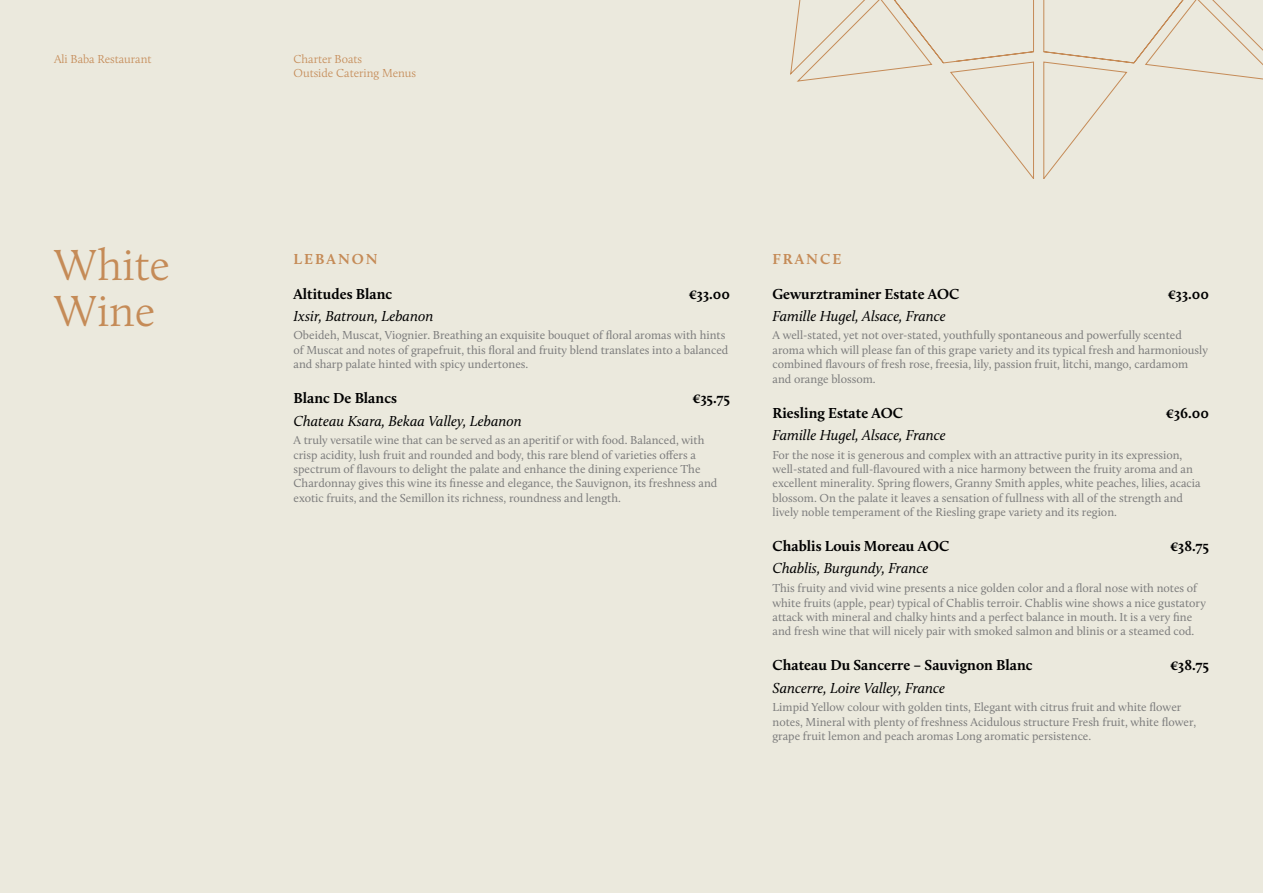
<style>
.page{position:relative;width:1263px;height:893px;background:#ebe9dd}
.page>*{position:absolute;margin:0;border:0;box-sizing:border-box;transform-origin:0 0}
.t1{font:300 45px/46.8px "Calluna";color:#c58b57}
.t2{font:700 15px "Calluna";color:#000}
.t3{font:italic 15px "Calluna";color:#000}
.t4{font:700 15px "Calluna";letter-spacing:.135em;color:#c58b57}
.t5{font:12px/14.4px "Calluna";color:#7c7c7c}
.t6{font:300 12px/14.4px "Calluna";color:#c58b57}
</style>
<div class="page">
<svg style="left:790px;top:0;width:473px;height:179px"></svg>
<p class="t6" style="left:54px;top:52px;width:99px">Ali Baba Restaurant</p>
<p class="t6" style="left:293px;top:52px;width:124px">Charter Boats<br>Outside Catering Menus</p>
<h1 class="t1" style="left:54px;top:241px;width:118px">White<br>Wine</h1>
<p class="t4" style="left:294px;top:249px;width:85px">LEBANON</p>
<p class="t2" style="left:293px;top:284px;width:100px">Altitudes Blanc</p>
<p class="t2" style="left:689px;top:284px;width:43px">€33.00</p>
<p class="t3" style="left:293px;top:307px;width:141px">Ixsir, Batroun, Lebanon</p>
<p class="t5" style="left:293px;top:328px;width:436px">Obeideh, Muscat, Viognier. Breathing an exquisite bouquet of floral aromas with hints of Muscat and notes of grapefruit, this floral and fruity blend translates into a balanced and sharp palate hinted with spicy undertones.</p>
<p class="t2" style="left:293px;top:389px;width:105px">Blanc De Blancs</p>
<p class="t2" style="left:693px;top:389px;width:39px">€35.75</p>
<p class="t3" style="left:293px;top:411px;width:230px">Chateau Ksara, Bekaa Valley, Lebanon</p>
<p class="t5" style="left:293px;top:433px;width:425px">A truly versatile wine that can be served as an aperitif or with food. Balanced, with crisp acidity, lush fruit and rounded and body, this rare blend of varieties offers a spectrum of flavours to delight the palate and enhance the dining experience The Chardonnay gives this wine its finesse and elegance, the Sauvignon, its freshness and exotic fruits, and the Semillon its richness, roundness and length.</p>
<p class="t4" style="left:773px;top:249px;width:70px">FRANCE</p>
<p class="t2" style="left:772px;top:284px;width:188px">Gewurztraminer Estate AOC</p>
<p class="t2" style="left:1168px;top:284px;width:43px">€33.00</p>
<p class="t3" style="left:772px;top:307px;width:175px">Famille Hugel, Alsace, France</p>
<p class="t5" style="left:772px;top:328px;width:437px">A well-stated, yet not over-stated, youthfully spontaneous and powerfully scented aroma which will please fan of this grape variety and its typical fresh and harmoniously combined flavours of fresh rose, freesia, lily, passion fruit, litchi, mango, cardamom and orange blossom.</p>
<p class="t2" style="left:772px;top:403px;width:132px">Riesling Estate AOC</p>
<p class="t2" style="left:1166px;top:403px;width:45px">€36.00</p>
<p class="t3" style="left:772px;top:426px;width:175px">Famille Hugel, Alsace, France</p>
<p class="t5" style="left:772px;top:447px;width:430px">For the nose it is generous and complex with an attractive purity in its expression, well-stated and full-flavoured with a nice harmony between the fruity aroma and an excellent minerality. Spring flowers, Granny Smith apples, white peaches, lilies, acacia blossom. On the palate it leaves a sensation of fullness with all of the strength and lively noble temperament of the Riesling grape variety and its region.</p>
<p class="t2" style="left:772px;top:537px;width:178px">Chablis Louis Moreau AOC</p>
<p class="t2" style="left:1170px;top:537px;width:40px">€38.75</p>
<p class="t3" style="left:772px;top:559px;width:157px">Chablis, Burgundy, France</p>
<p class="t5" style="left:772px;top:581px;width:435px">This fruity and vivid wine presents a nice golden color and a floral nose with notes of white fruits (apple, pear) typical of Chablis terroir. Chablis wine shows a nice gustatory attack with mineral and chalky hints and a perfect balance in mouth. It is a very fine and fresh wine that will nicely pair with smoked salmon and blinis or a steamed cod.</p>
<p class="t2" style="left:772px;top:656px;width:262px">Chateau Du Sancerre – Sauvignon Blanc</p>
<p class="t2" style="left:1170px;top:656px;width:40px">€38.75</p>
<p class="t3" style="left:772px;top:678px;width:174px">Sancerre, Loire Valley, France</p>
<p class="t5" style="left:772px;top:700px;width:425px">Limpid Yellow colour with golden tints, Elegant with citrus fruit and white flower notes, Mineral with plenty of freshness Acidulous structure Fresh fruit, white flower, grape fruit lemon and peach aromas Long aromatic persistence.</p>
</div>
